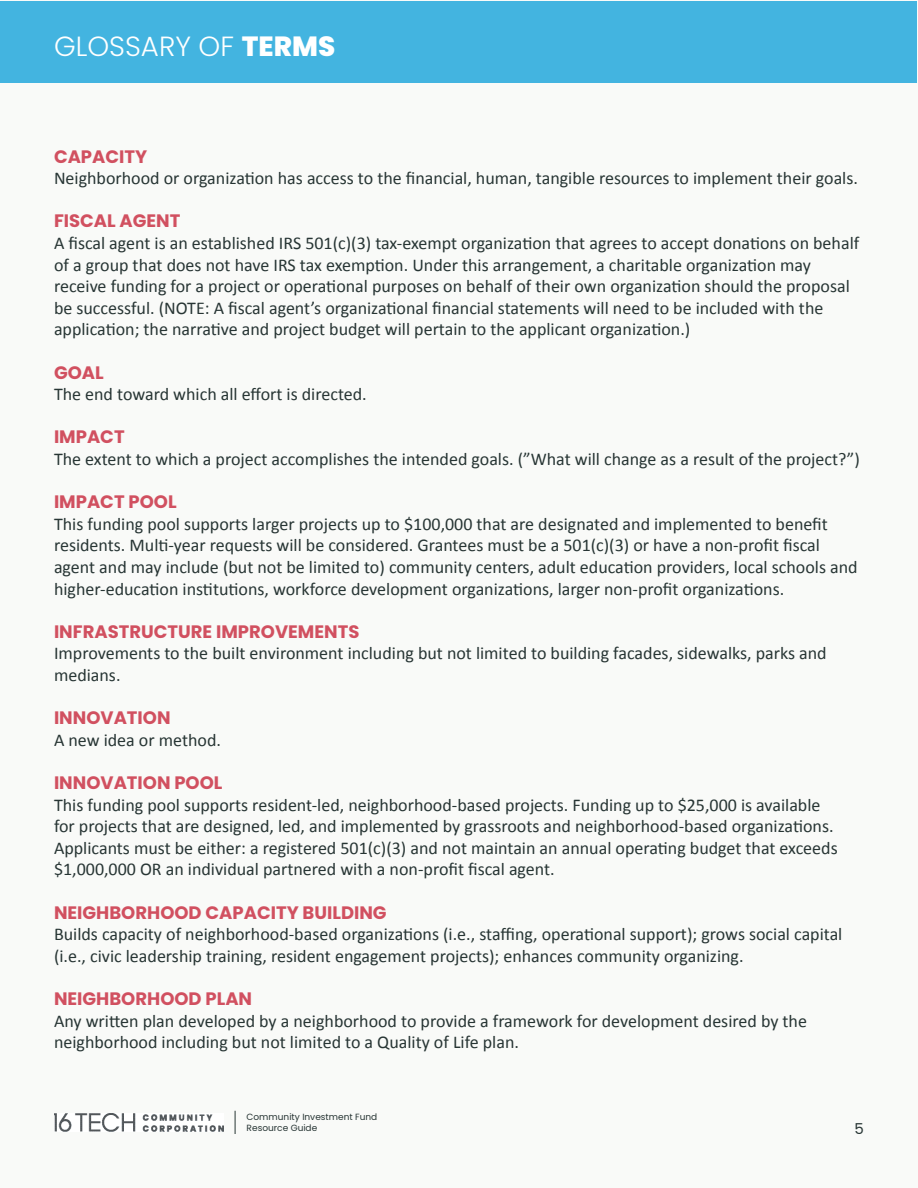
<style>
.page{position:relative;width:918px;height:1188px;background:#f9faf8}
.page>*{position:absolute;margin:0;border:0;box-sizing:border-box;transform-origin:0 0}
.t1{font:300 27.75px "Poppins";color:#fff}
.t2{font:18px/21.6px "Calibri";color:#273534}
.t3{font:700 18px "Poppins";color:#d15060}
.t4{font:15px "Poppins";color:#273534}
.t5{font:9px/10.8px "Poppins";color:#273534}
.s1{font-weight:800}
</style>
<div class="page">
<img style="left:54px;top:1113px;width:170px;height:18px">
<svg style="left:235px;top:1111px;width:1px;height:23px"></svg>
<div style="left:1px;top:1px;width:916px;height:81px;background:#43b4e0"></div>
<h1 class="t1" style="left:54px;top:30px;width:283px">GLOSSARY OF <span class="s1">TERMS</span></h1>
<p class="t3" style="left:54px;top:146px;width:95px">CAPACITY</p>
<p class="t2" style="left:54px;top:167px;width:806px">Neighborhood or organization has access to the financial, human, tangible resources to implement their goals.</p>
<p class="t3" style="left:54px;top:211px;width:128px">FISCAL AGENT</p>
<p class="t2" style="left:54px;top:232px;width:807px">A fiscal agent is an established IRS 501(c)(3) tax-exempt organization that agrees to accept donations on behalf of a group that does not have IRS tax exemption. Under this arrangement, a charitable organization may receive funding for a project or operational purposes on behalf of their own organization should the proposal be successful. (NOTE: A fiscal agent’s organizational financial statements will need to be included with the application; the narrative and project budget will pertain to the applicant organization.)</p>
<p class="t3" style="left:54px;top:362px;width:51px">GOAL</p>
<p class="t2" style="left:54px;top:383px;width:314px">The end toward which all effort is directed.</p>
<p class="t3" style="left:54px;top:427px;width:72px">IMPACT</p>
<p class="t2" style="left:54px;top:448px;width:807px">The extent to which a project accomplishes the intended goals. (”What will change as a result of the project?”)</p>
<p class="t3" style="left:54px;top:492px;width:124px">IMPACT POOL</p>
<p class="t2" style="left:54px;top:513px;width:805px">This funding pool supports larger projects up to $100,000 that are designated and implemented to benefit residents. Multi-year requests will be considered. Grantees must be a 501(c)(3) or have a non-profit fiscal agent and may include (but not be limited to) community centers, adult education providers, local schools and higher-education institutions, workforce development organizations, larger non-profit organizations.</p>
<p class="t3" style="left:54px;top:621px;width:307px">INFRASTRUCTURE IMPROVEMENTS</p>
<p class="t2" style="left:54px;top:642px;width:774px">Improvements to the built environment including but not limited to building facades, sidewalks, parks and medians.</p>
<p class="t3" style="left:54px;top:708px;width:118px">INNOVATION</p>
<p class="t2" style="left:54px;top:729px;width:169px">A new idea or method.</p>
<p class="t3" style="left:54px;top:772px;width:170px">INNOVATION POOL</p>
<p class="t2" style="left:54px;top:793px;width:785px">This funding pool supports resident-led, neighborhood-based projects. Funding up to $25,000 is available for projects that are designed, led, and implemented by grassroots and neighborhood-based organizations.<br>Applicants must be either: a registered 501(c)(3) and not maintain an annual operating budget that exceeds $1,000,000 OR an individual partnered with a non-profit fiscal agent.</p>
<p class="t3" style="left:54px;top:902px;width:334px">NEIGHBORHOOD CAPACITY BUILDING</p>
<p class="t2" style="left:54px;top:923px;width:790px">Builds capacity of neighborhood-based organizations (i.e., staffing, operational support); grows social capital (i.e., civic leadership training, resident engagement projects); enhances community organizing.</p>
<p class="t3" style="left:54px;top:988px;width:200px">NEIGHBORHOOD PLAN</p>
<p class="t2" style="left:54px;top:1009px;width:755px">Any written plan developed by a neighborhood to provide a framework for development desired by the neighborhood including but not limited to a Quality of Life plan.</p>
<p class="t5" style="left:247px;top:1112px;width:132px">Community Investment Fund<br>Resource Guide</p>
<p class="t4" style="left:855px;top:1120px;width:11px">5</p>
</div>
